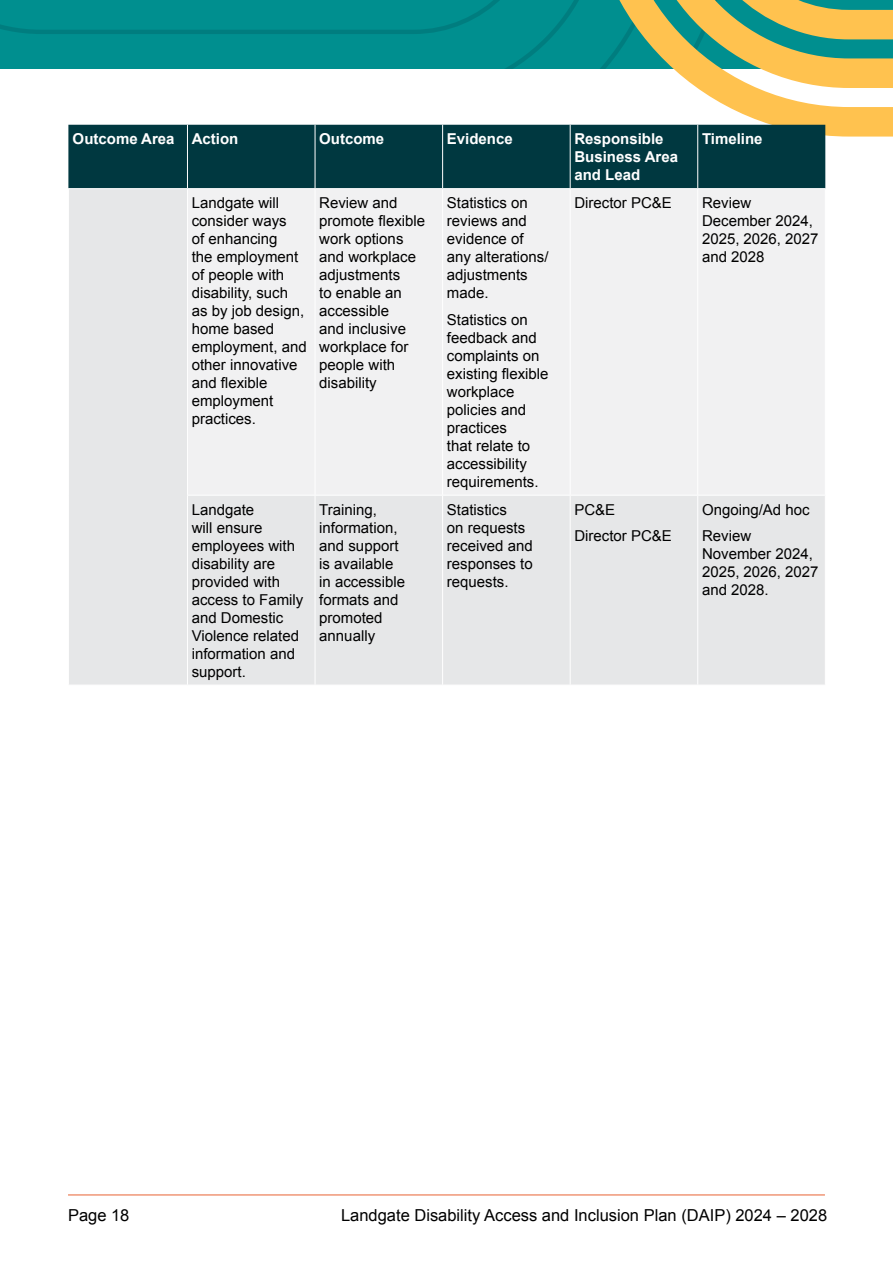
<style>
.page{position:relative;width:893px;height:1263px;background:#fff}
.page>*{position:absolute;margin:0;border:0;box-sizing:border-box;transform-origin:0 0}
.t1{font:16.5px "Arial";color:#000}
.t2{font:15px/18px "Arial";color:#000}
.t3{font:700 15px/18px "Arial";color:#fff}
</style>
<div class="page">
<div style="left:0;top:0;width:589px;height:68px;background:#008f8f"></div>
<svg style="left:589px;top:0;width:304px;height:137px"></svg>
<hr style="left:68px;top:1194px;width:757px;height:1px;background:#e86333">
<div style="left:68px;top:125px;width:757px;height:63px;background:#003840"></div>
<div style="left:69px;top:189px;width:756px;height:496px;background:#e6e7e8"></div>
<div style="left:188px;top:189px;width:637px;height:306px;background:#f1f1f2"></div>
<hr style="left:187px;top:125px;width:1px;height:63px;background:#fff">
<hr style="left:315px;top:125px;width:1px;height:63px;background:#fff">
<hr style="left:442px;top:125px;width:1px;height:63px;background:#fff">
<hr style="left:570px;top:125px;width:1px;height:63px;background:#fff">
<hr style="left:697px;top:125px;width:1px;height:63px;background:#fff">
<hr style="left:187px;top:189px;width:1px;height:306px;background:#fff">
<hr style="left:315px;top:189px;width:1px;height:306px;background:#fff">
<hr style="left:442px;top:189px;width:1px;height:306px;background:#fff">
<hr style="left:570px;top:189px;width:1px;height:306px;background:#fff">
<hr style="left:697px;top:189px;width:1px;height:306px;background:#fff">
<hr style="left:187px;top:495px;width:128px;height:1px;background:#fff">
<hr style="left:187px;top:495px;width:1px;height:190px;background:#fff">
<hr style="left:315px;top:495px;width:128px;height:1px;background:#fff">
<hr style="left:315px;top:495px;width:1px;height:190px;background:#fff">
<hr style="left:443px;top:495px;width:127px;height:1px;background:#fff">
<hr style="left:442px;top:495px;width:1px;height:190px;background:#fff">
<hr style="left:570px;top:495px;width:128px;height:1px;background:#fff">
<hr style="left:570px;top:495px;width:1px;height:190px;background:#fff">
<hr style="left:698px;top:495px;width:128px;height:1px;background:#fff">
<hr style="left:697px;top:495px;width:1px;height:190px;background:#fff">
<p class="t3" style="left:73px;top:130px;width:167px">Outcome Area Action</p>
<p class="t3" style="left:319px;top:130px;width:67px">Outcome</p>
<p class="t3" style="left:447px;top:130px;width:67px">Evidence</p>
<p class="t3" style="left:574px;top:130px;width:105px">Responsible<br>Business Area and Lead</p>
<p class="t3" style="left:702px;top:130px;width:62px">Timeline</p>
<p class="t2" style="left:192px;top:194px;width:117px">Landgate will consider ways<br>of enhancing<br>the employment of people with disability, such as by job design, home based employment, and other innovative and flexible employment practices.</p>
<p class="t2" style="left:319px;top:194px;width:107px">Review and promote flexible work options and workplace adjustments<br>to enable an accessible<br>and inclusive workplace for people with disability</p>
<p class="t2" style="left:447px;top:194px;width:103px">Statistics on reviews and evidence of any alterations/ adjustments made.</p>
<p class="t2" style="left:574px;top:194px;width:99px">Director PC&amp;E</p>
<p class="t2" style="left:702px;top:194px;width:118px">Review<br>December 2024,<br>2025, 2026, 2027 and 2028</p>
<p class="t2" style="left:447px;top:310px;width:103px">Statistics on feedback and complaints on existing flexible workplace policies and practices<br>that relate to accessibility requirements.</p>
<p class="t2" style="left:192px;top:500px;width:113px">Landgate<br>will ensure employees with disability are provided with access to Family and Domestic<br>Violence related information and support.</p>
<p class="t2" style="left:319px;top:500px;width:87px">Training, information, and support is available in accessible formats and promoted annually</p>
<p class="t2" style="left:447px;top:500px;width:87px">Statistics<br>on requests received and responses to requests.</p>
<p class="t2" style="left:574px;top:496px;width:99px;line-height:26.5px">PC&amp;E<br>Director PC&amp;E</p>
<p class="t2" style="left:702px;top:496px;width:109px;line-height:26.5px">Ongoing/Ad hoc<br>Review</p>
<p class="t2" style="left:702px;top:545px;width:118px">November 2024,<br>2025, 2026, 2027 and 2028.</p>
<p class="t1" style="left:68px;top:1204px;width:63px">Page 18</p>
<p class="t1" style="left:341px;top:1204px;width:488px">Landgate Disability Access and Inclusion Plan (DAIP) 2024 – 2028</p>
</div>
